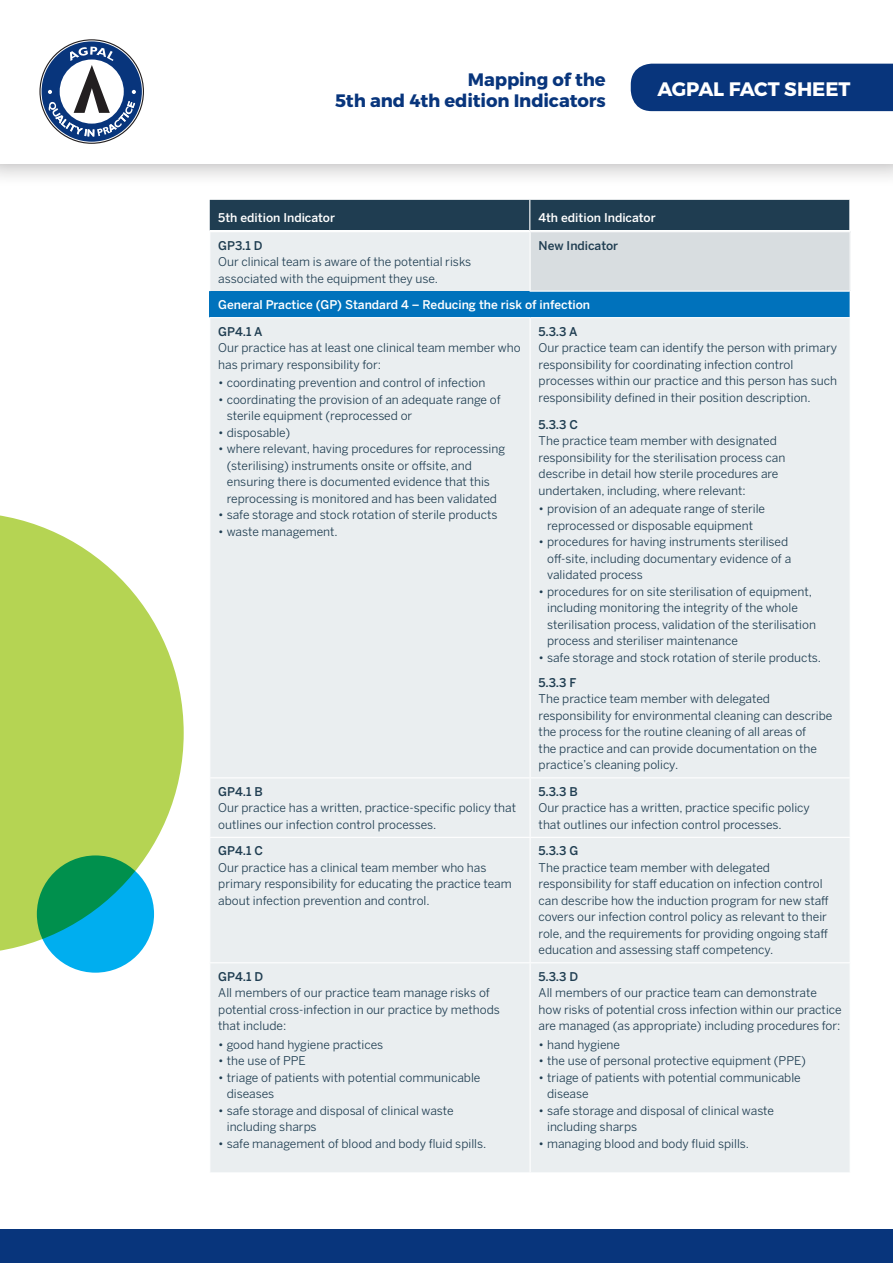
<style>
.page{position:relative;width:893px;height:1263px;background:#fff}
.page>*{position:absolute;margin:0;border:0;box-sizing:border-box;transform-origin:0 0}
.t1{font:700 19.5px "Montserrat";letter-spacing:-.01em;color:#fff}
.t2{font:700 18px/21.6px "Montserrat";letter-spacing:-.005em;color:#08357c;text-align:right}
.Table_Body_Copy{font:12px/16.5px "Benton Sans";color:#1f3d51}
.Sub_Heading{font:500 12px "Benton Sans";color:#fff}
.Table_Body_Heading{font:500 12px "Benton Sans";color:#1f3d51}
</style>
<div class="page">
<div style="left:0;top:0;width:893px;height:187px;background:#231f20;opacity:.4"></div>
<div style="left:0;top:0;width:893px;height:164px;background:#fff"></div>
<div style="left:0;top:1230px;width:893px;height:33px;background:#08357c"></div>
<svg style="left:39px;top:39px;width:105px;height:105px"></svg>
<div style="left:210px;top:200px;width:639px;height:30px;background:#1f3d51"></div>
<hr style="left:529px;top:200px;width:1px;height:30px;background:#fff">
<svg style="left:0;top:515px;width:184px;height:439px;fill:#b5d453"></svg>
<svg style="left:37px;top:855px;width:117px;height:118px;background:#01a1a8"></svg>
<div style="left:631px;top:64px;width:262px;height:47px;background:#08357c"></div>
<div style="left:210px;top:232px;width:640px;height:940px;background:#eaeef0"></div>
<div style="left:530px;top:232px;width:320px;height:59px;background:#d8dde0"></div>
<div style="left:210px;top:291px;width:640px;height:27px;background:#0072bc"></div>
<hr style="left:530px;top:318px;width:1px;height:459px;background:#fff">
<hr style="left:530px;top:778px;width:1px;height:59px;background:#fff">
<hr style="left:530px;top:838px;width:1px;height:124px;background:#fff">
<hr style="left:530px;top:963px;width:1px;height:209px;background:#fff">
<hr style="left:209px;top:317px;width:321px;height:1px;background:#fff">
<hr style="left:530px;top:317px;width:321px;height:1px;background:#fff">
<hr style="left:530px;top:232px;width:1px;height:59px;background:#fff">
<hr style="left:530px;top:291px;width:321px;height:1px;background:#fff">
<hr style="left:209px;top:777px;width:321px;height:1px;background:#fff">
<hr style="left:530px;top:777px;width:321px;height:1px;background:#fff">
<hr style="left:209px;top:837px;width:321px;height:1px;background:#fff">
<hr style="left:530px;top:837px;width:321px;height:1px;background:#fff">
<hr style="left:209px;top:962px;width:321px;height:1px;background:#fff">
<hr style="left:530px;top:962px;width:321px;height:1px;background:#fff">
<h2 class="t2" style="left:335px;top:69px;width:272px">Mapping of the<br>5th and 4th edition Indicators</h2>
<h1 class="t1" style="left:657px;top:77px;width:194px">AGPAL FACT SHEET</h1>
<p class="Sub_Heading" style="left:218px;top:211px;width:118px">5th edition Indicator</p>
<p class="Sub_Heading" style="left:538px;top:211px;width:119px">4th edition Indicator</p>
<p class="Table_Body_Heading" style="left:218px;top:238px;width:46px">GP3.1 D</p>
<p class="Table_Body_Copy" style="left:218px;top:253px;width:254px">Our clinical team is aware of the potential risks associated with the equipment they use.</p>
<p class="Table_Body_Heading" style="left:539px;top:238px;width:81px">New Indicator</p>
<p class="Sub_Heading" style="left:218px;top:298px;width:373px">General Practice (GP) Standard 4 – Reducing the risk of infection</p>
<p class="Table_Body_Heading" style="left:218px;top:324px;width:46px">GP4.1 A</p>
<p class="Table_Body_Copy" style="left:218px;top:339px;width:304px">Our practice has at least one clinical team member who has primary responsibility for:</p>
<p class="Table_Body_Copy" style="left:218px;top:374px;width:269px">• coordinating prevention and control of infection</p>
<p class="Table_Body_Copy" style="left:227px;top:391px;width:275px;text-indent:-9px">• coordinating the provision of an adequate range of sterile equipment (reprocessed or</p>
<p class="Table_Body_Copy" style="left:218px;top:424px;width:74px">• disposable)</p>
<p class="Table_Body_Copy" style="left:227px;top:440px;width:280px;text-indent:-9px">• where relevant, having procedures for reprocessing (sterilising) instruments onsite or offsite, and ensuring there is documented evidence that this reprocessing is monitored and has been validated</p>
<p class="Table_Body_Copy" style="left:218px;top:506px;width:281px">• safe storage and stock rotation of sterile products</p>
<p class="Table_Body_Copy" style="left:218px;top:523px;width:121px">• waste management.</p>
<p class="Table_Body_Heading" style="left:539px;top:324px;width:40px">5.3.3 A</p>
<p class="Table_Body_Copy" style="left:539px;top:339px;width:300px">Our practice team can identify the person with primary responsibility for coordinating infection control processes within our practice and this person has such responsibility defined in their position description.</p>
<p class="Table_Body_Heading" style="left:539px;top:417px;width:41px">5.3.3 C</p>
<p class="Table_Body_Copy" style="left:539px;top:432px;width:248px">The practice team member with designated responsibility for the sterilisation process can describe in detail how sterile procedures are undertaken, including, where relevant:</p>
<p class="Table_Body_Copy" style="left:539px;top:501px;width:228px;text-align:center">• provision of an adequate range of sterile reprocessed or disposable equipment</p>
<p class="Table_Body_Copy" style="left:547px;top:534px;width:246px;text-indent:-9px">• procedures for having instruments sterilised off-site, including documentary evidence of a validated process</p>
<p class="Table_Body_Copy" style="left:547px;top:583px;width:270px;text-indent:-9px">• procedures for on site sterilisation of equipment, including monitoring the integrity of the whole sterilisation process, validation of the sterilisation process and steriliser maintenance</p>
<p class="Table_Body_Copy" style="left:539px;top:649px;width:284px">• safe storage and stock rotation of sterile products.</p>
<p class="Table_Body_Heading" style="left:539px;top:675px;width:39px">5.3.3 F</p>
<p class="Table_Body_Copy" style="left:539px;top:691px;width:295px">The practice team member with delegated responsibility for environmental cleaning can describe the process for the routine cleaning of all areas of<br>the practice and can provide documentation on the practice’s cleaning policy.</p>
<p class="Table_Body_Heading" style="left:218px;top:784px;width:46px">GP4.1 B</p>
<p class="Table_Body_Copy" style="left:218px;top:799px;width:299px">Our practice has a written, practice-specific policy that outlines our infection control processes.</p>
<p class="Table_Body_Heading" style="left:539px;top:784px;width:41px">5.3.3 B</p>
<p class="Table_Body_Copy" style="left:539px;top:799px;width:273px">Our practice has a written, practice specific policy that outlines our infection control processes.</p>
<p class="Table_Body_Heading" style="left:218px;top:844px;width:46px">GP4.1 C</p>
<p class="Table_Body_Copy" style="left:218px;top:859px;width:295px">Our practice has a clinical team member who has primary responsibility for educating the practice team about infection prevention and control.</p>
<p class="Table_Body_Heading" style="left:539px;top:844px;width:41px">5.3.3 G</p>
<p class="Table_Body_Copy" style="left:539px;top:859px;width:292px">The practice team member with delegated responsibility for staff education on infection control can describe how the induction program for new staff covers our infection control policy as relevant to their role, and the requirements for providing ongoing staff education and assessing staff competency.</p>
<p class="Table_Body_Heading" style="left:218px;top:969px;width:46px">GP4.1 D</p>
<p class="Table_Body_Copy" style="left:218px;top:984px;width:283px">All members of our practice team manage risks of potential cross-infection in our practice by methods that include:</p>
<p class="Table_Body_Copy" style="left:218px;top:1036px;width:167px">• good hand hygiene practices</p>
<p class="Table_Body_Copy" style="left:218px;top:1053px;width:89px">• the use of PPE</p>
<p class="Table_Body_Copy" style="left:227px;top:1069px;width:255px;text-indent:-9px">• triage of patients with potential communicable diseases</p>
<p class="Table_Body_Copy" style="left:227px;top:1102px;width:228px;text-indent:-9px">• safe storage and disposal of clinical waste including sharps</p>
<p class="Table_Body_Copy" style="left:218px;top:1135px;width:269px">• safe management of blood and body fluid spills.</p>
<p class="Table_Body_Heading" style="left:539px;top:969px;width:41px">5.3.3 D</p>
<p class="Table_Body_Copy" style="left:539px;top:984px;width:305px">All members of our practice team can demonstrate how risks of potential cross infection within our practice are managed (as appropriate) including procedures for:</p>
<p class="Table_Body_Copy" style="left:539px;top:1036px;width:83px">• hand hygiene</p>
<p class="Table_Body_Copy" style="left:539px;top:1053px;width:269px">• the use of personal protective equipment (PPE)</p>
<p class="Table_Body_Copy" style="left:547px;top:1069px;width:255px;text-indent:-9px">• triage of patients with potential communicable disease</p>
<p class="Table_Body_Copy" style="left:547px;top:1102px;width:228px;text-indent:-9px">• safe storage and disposal of clinical waste including sharps</p>
<p class="Table_Body_Copy" style="left:539px;top:1135px;width:212px">• managing blood and body fluid spills.</p>
</div>
